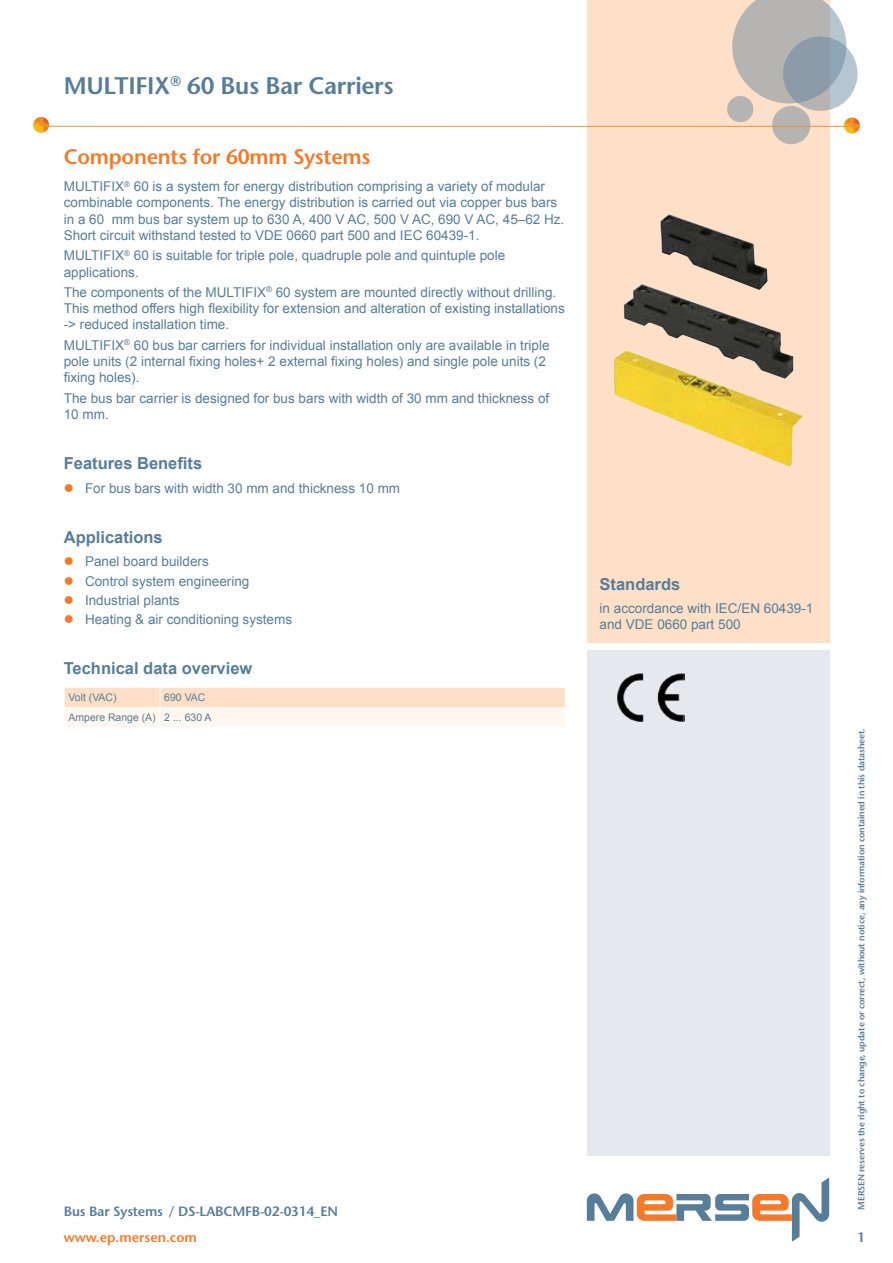
<style>
.page{position:relative;width:893px;height:1263px;background:#fff}
.page>*{position:absolute;margin:0;border:0;box-sizing:border-box;transform-origin:0 0}
.t1{font:600 24px "Stone Sans Std";letter-spacing:-.015em;color:#587d98}
.t2{font:600 21px "Stone Sans Std";letter-spacing:-.015em;color:#f47929}
.t3{font:700 16.5px "Arial";color:#587d98}
.t4{font:13.5px/16.2px "Arial";color:#587d98}
.t5{font:600 13.5px "Stone Sans Std";letter-spacing:-.015em;color:#587d98}
.t6{font:600 13.5px "Stone Sans Std";color:#f47929}
.t7{font:10.5px/19.5px "Arial";color:#587d98}
.t8{font:600 9px "Stone Sans Std";letter-spacing:-.015em;color:#587d98}
</style>
<div class="page">
<div style="left:587px;top:0;width:242px;height:642px;background:#fee0c9"></div>
<div style="left:587px;top:651px;width:242px;height:505px;background:#e5e8ed"></div>
<img style="left:617px;top:673px;width:68px;height:49px">
<svg style="left:587px;top:1177px;width:242px;height:65px"></svg>
<svg style="left:64px;top:688px;width:501px;height:39px"></svg>
<img style="left:613px;top:214px;width:190px;height:252px">
<svg style="left:732px;top:0;width:114px;height:103px"></svg>
<svg style="left:783px;top:36px;width:74px;height:75px;background:#98a7b2"></svg>
<div style="left:772px;top:106px;width:38px;height:38px;background:#b5b4b3;border-radius:50%"></div>
<div style="left:727px;top:96px;width:26px;height:26px;background:#b5b4b3;border-radius:50%"></div>
<svg style="left:844px;top:118px;width:16px;height:16px"></svg>
<hr style="left:47px;top:126px;width:802px;height:1px;background:#ee9321">
<svg style="left:33px;top:117px;width:16px;height:16px"></svg>
<h1 class="t1" style="left:64px;top:71px;width:331px">MULTIFIX<sup>®</sup> 60 Bus Bar Carriers</h1>
<h2 class="t2" style="left:64px;top:144px;width:308px">Components for 60mm Systems</h2>
<p class="t4" style="left:64px;top:179px;width:502px">MULTIFIX<sup>®</sup> 60 is a system for energy distribution comprising a variety of modular combinable components. The energy distribution is carried out via copper bus bars in a 60 mm bus bar system up to 630 A, 400 V AC, 500 V AC, 690 V AC, 45–62 Hz.<br>Short circuit withstand tested to VDE 0660 part 500 and IEC 60439-1.</p>
<p class="t4" style="left:64px;top:248px;width:443px">MULTIFIX<sup>®</sup> 60 is suitable for triple pole, quadruple pole and quintuple pole applications.</p>
<p class="t4" style="left:64px;top:284px;width:502px">The components of the MULTIFIX<sup>®</sup> 60 system are mounted directly without drilling.<br>This method offers high flexibility for extension and alteration of existing installations -&gt; reduced installation time.</p>
<p class="t4" style="left:64px;top:337px;width:487px">MULTIFIX<sup>®</sup> 60 bus bar carriers for individual installation only are available in triple pole units (2 internal fixing holes+ 2 external fixing holes) and single pole units (2 fixing holes).</p>
<p class="t4" style="left:64px;top:390px;width:487px">The bus bar carrier is designed for bus bars with width of 30 mm and thickness of<br>10 mm.</p>
<p class="t3" style="left:64px;top:452px;width:140px">Features Benefits</p>
<p class="t4" style="left:85px;top:480px;width:317px">For bus bars with width 30 mm and thickness 10 mm</p>
<p class="t3" style="left:64px;top:526px;width:101px">Applications</p>
<p class="t4" style="left:85px;top:552px;width:209px;line-height:19.2px">Panel board builders<br>Control system engineering<br>Industrial plants<br>Heating &amp; air conditioning systems</p>
<p class="t3" style="left:64px;top:657px;width:190px">Technical data overview</p>
<p class="t7" style="left:68px;top:688px;width:50px">Volt (VAC)</p>
<p class="t7" style="left:68px;top:688px;width:145px;text-indent:96px">690 VAC<br>Ampere Range (A) 2 ... 630 A</p>
<p class="t3" style="left:600px;top:573px;width:82px">Standards</p>
<p class="t4" style="left:600px;top:600px;width:215px">in accordance with IEC/EN 60439-1 and VDE 0660 part 500</p>
<p class="t8" style="left:856px;top:1209px;width:483px;rotate:-90deg">MERSEN reserves the right to change, update or correct, without notice, any information contained in this datasheet.</p>
<p class="t5" style="left:64px;top:1203px;width:276px">Bus Bar Systems / DS-LABCMFB-02-0314_EN</p>
<p class="t6" style="left:64px;top:1229px;width:135px">www.ep.mersen.com</p>
<p class="t5" style="left:857px;top:1229px;width:9px">1</p>
</div>
